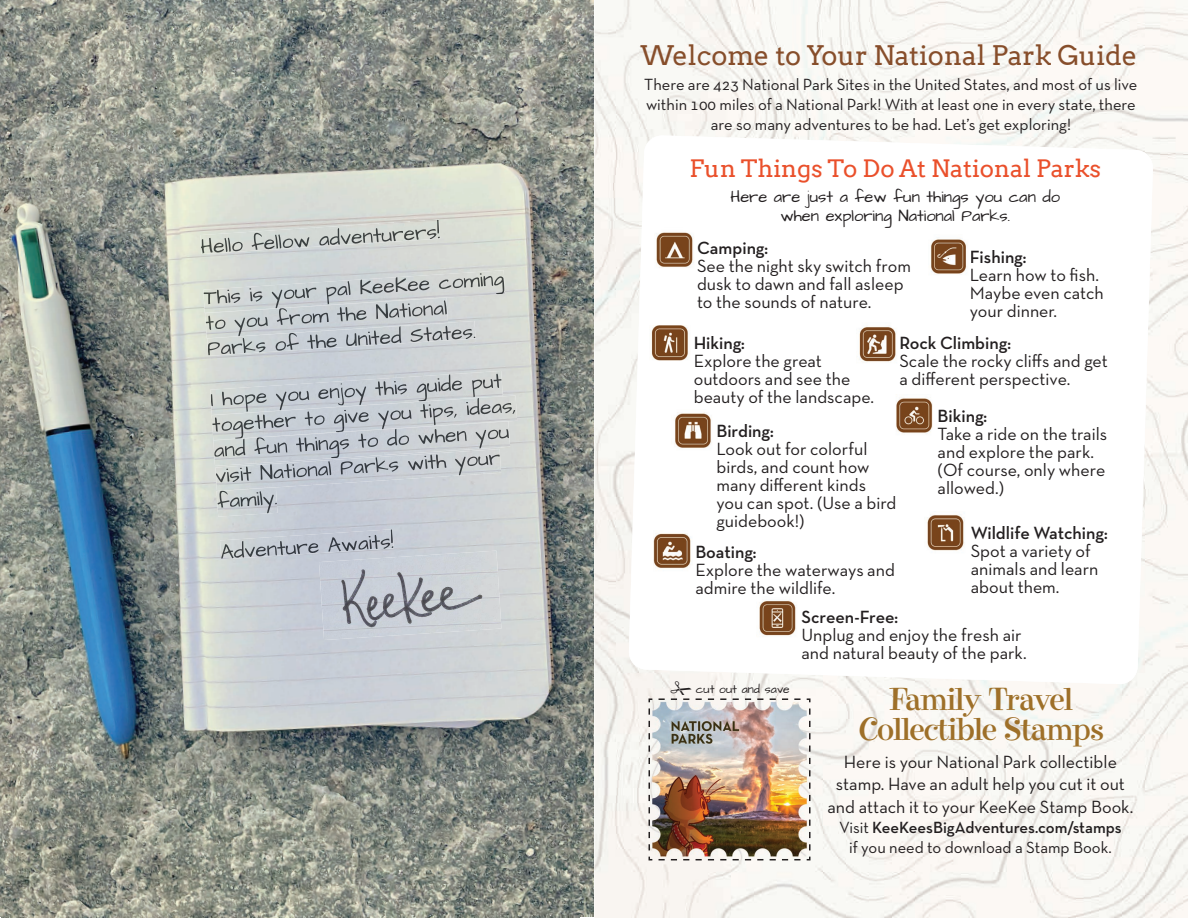
<style>
.page{position:relative;width:1188px;height:918px;background:#fff}
.page>*{position:absolute;margin:0;border:0;box-sizing:border-box;transform-origin:0 0}
.t1{font:36px/30px "Elroy";letter-spacing:-.02em;color:#9e7029;text-align:center}
.t2{font:27px "Arvo";color:#874e2b}
.t3{font:24px "Arvo";color:#ea502b}
.t4{font:18px/18px "Neutra Text TF";color:#231f20}
.t5{font:600 18px "Neutra Text TF";color:#231f20}
.t6{font:16.5px/19.8px "Neutra Text TF";color:#231f20;text-align:center}
.t7{font:16.5px/19.5px "Architects Daughter";color:#231f20;text-align:center}
.t8{font:12px "Architects Daughter";color:#231f20}
.s1{font-weight:600}
</style>
<div class="page">
<img style="left:0;top:0;width:1188px;height:918px">
<svg style="left:629px;top:135px;width:524px;height:549px"></svg>
<img style="left:200px;top:220px;width:240px;height:34px">
<img style="left:203px;top:270px;width:302px;height:43px">
<img style="left:205px;top:298px;width:243px;height:41px">
<img style="left:205px;top:297px;width:241px;height:16px">
<img style="left:207px;top:321px;width:269px;height:35px">
<img style="left:207px;top:323px;width:241px;height:15px">
<img style="left:210px;top:371px;width:293px;height:44px">
<img style="left:212px;top:396px;width:305px;height:44px">
<img style="left:213px;top:421px;width:297px;height:45px">
<img style="left:213px;top:421px;width:295px;height:19px">
<img style="left:215px;top:449px;width:286px;height:42px">
<img style="left:217px;top:487px;width:61px;height:30px">
<img style="left:217px;top:487px;width:59px;height:4px">
<img style="left:220px;top:529px;width:174px;height:30px">
<img style="left:319px;top:551px;width:182px;height:89px">
<img style="left:856px;top:322px;width:43px;height:42px">
<img style="left:653px;top:531px;width:40px;height:42px">
<img style="left:650px;top:325px;width:40px;height:36px">
<img style="left:654px;top:227px;width:44px;height:43px">
<img style="left:928px;top:234px;width:43px;height:42px">
<img style="left:671px;top:410px;width:43px;height:42px">
<img style="left:757px;top:597px;width:43px;height:42px">
<img style="left:890px;top:395px;width:43px;height:42px">
<img style="left:925px;top:512px;width:43px;height:42px">
<img style="left:648px;top:681px;width:163px;height:180px">
<h2 class="t2" style="left:641px;top:40px;width:498px">Welcome to Your National Park Guide</h2>
<p class="t6" style="left:644px;top:75px;width:495px">There are 423 National Park Sites in the United States, and most of us live within 100 miles of a National Park! With at least one in every state, there are so many adventures to be had. Let’s get exploring!</p>
<h3 class="t3" style="left:689px;top:155px;width:413px">Fun Things To Do At National Parks</h3>
<p class="t7" style="left:730px;top:187px;width:331px">Here are just a few fun things you can do when exploring National Parks.</p>
<p class="t5" style="left:697px;top:237px;width:73px">Camping:</p>
<p class="t4" style="left:697px;top:257px;width:215px">See the night sky switch from dusk to dawn and fall asleep to the sounds of nature.</p>
<p class="t5" style="left:970px;top:246px;width:58px">Fishing:</p>
<p class="t4" style="left:970px;top:265px;width:136px">Learn how to fish.<br>Maybe even catch your dinner.</p>
<p class="t5" style="left:694px;top:331px;width:53px">Hiking:</p>
<p class="t4" style="left:694px;top:351px;width:182px">Explore the great outdoors and see the beauty of the landscape.</p>
<p class="t5" style="left:899px;top:332px;width:113px">Rock Climbing:</p>
<p class="t4" style="left:899px;top:351px;width:210px">Scale the rocky cliffs and get a different perspective.</p>
<p class="t5" style="left:716px;top:420px;width:59px">Birding:</p>
<p class="t4" style="left:716px;top:439px;width:182px">Look out for colorful birds, and count how many different kinds you can spot. (Use a bird guidebook!)</p>
<p class="t5" style="left:695px;top:541px;width:63px">Boating:</p>
<p class="t4" style="left:695px;top:561px;width:201px">Explore the waterways and admire the wildlife.</p>
<p class="t5" style="left:938px;top:405px;width:51px">Biking:</p>
<p class="t4" style="left:938px;top:425px;width:171px">Take a ride on the trails and explore the park. (Of course, only where allowed.)</p>
<p class="t5" style="left:971px;top:522px;width:138px">Wildlife Watching:</p>
<p class="t4" style="left:971px;top:542px;width:129px">Spot a variety of animals and learn about them.</p>
<p class="t8" style="left:696px;top:681px;width:95px">cut out and save</p>
<p class="t5" style="left:802px;top:606px;width:98px">Screen-Free:</p>
<p class="t4" style="left:802px;top:626px;width:227px">Unplug and enjoy the fresh air and natural beauty of the park.</p>
<h1 class="t1" style="left:859px;top:684px;width:247px">Family Travel<br>Collectible Stamps</h1>
<p class="t4" style="left:836px;top:751px;width:291px;line-height:21.6px;text-align:center">Here is your National Park collectible stamp. Have an adult help you cut it out</p>
<p class="t4" style="left:828px;top:798px;width:307px">and attach it to your KeeKee Stamp Book.</p>
<p class="t6" style="left:839px;top:817px;width:284px">Visit <span class="s1">KeeKeesBigAdventures.com/stamps </span>if you need to download a Stamp Book.</p>
</div>
